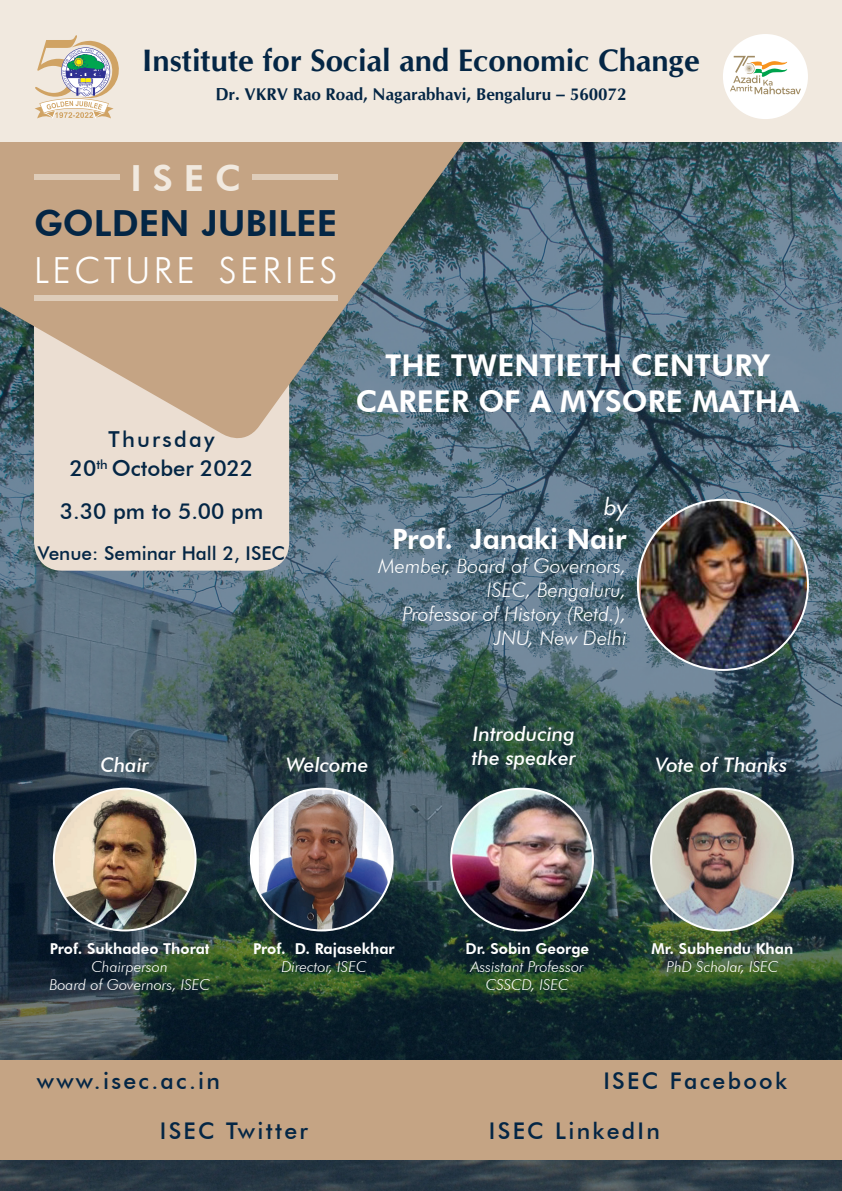
<style>
.page{position:relative;width:842px;height:1191px;background:#fff}
.page>*{position:absolute;margin:0;border:0;box-sizing:border-box;transform-origin:0 0}
.t1{font:800 36px "Futura BT";color:#042645}
.t2{font:300 36px "Futura BT";letter-spacing:.1em;color:#fff}
.t3{font:800 36px "Futura BT";color:#f1e9df}
.t4{font:700 31px "CG Omega";color:#042645}
.t5{font:800 30px/36px "Futura BT";color:#fff;text-align:center}
.t6{font:800 28px "Futura BT";color:#fff}
.t7{font:500 23px "Futura BT";letter-spacing:.1em;color:#042645}
.t8{font:500 22px "Futura BT";color:#042645}
.t9{font:500 22px "Futura BT";letter-spacing:.1em;color:#042645}
.t10{font:italic 22px "Futura";color:#fff}
.t11{font:italic 300 20px "Futura BT";color:#fff}
.t12{font:italic 500 20px "Futura BT";color:#fff}
.t13{font:500 19px "Futura BT";color:#042645}
.t14{font:700 17px "CG Omega";color:#042645}
.t15{font:italic 300 15px "Futura BT";color:#fff}
.t16{font:800 15px "Futura BT";color:#fff}
</style>
<div class="page">
<img style="left:0;top:142px;width:842px;height:1049px">
<div style="left:34px;top:449px;width:255px;height:121px;background:#ebded2"></div>
<svg style="left:0;top:142px;width:480px;height:307px;background:#a69887"></svg>
<div style="left:0;top:0;width:842px;height:142px;background:#f1e9df"></div>
<svg style="left:35px;top:35px;width:84px;height:84px"></svg>
<div style="left:34px;top:174px;width:85px;height:6px;background:#deccb9"></div>
<div style="left:34px;top:295px;width:303px;height:5px;background:#deccb9"></div>
<div style="left:252px;top:174px;width:85px;height:6px;background:#deccb9"></div>
<div style="left:0;top:1060px;width:842px;height:99px;background:#c5a484"></div>
<img style="left:641px;top:500px;width:167px;height:170px">
<img style="left:251px;top:788px;width:142px;height:142px;border-radius:71px">
<img style="left:54px;top:789px;width:142px;height:141px">
<div style="left:723px;top:34px;width:85px;height:85px;background:#fff;border-radius:50%"></div>
<svg style="left:730px;top:56px;width:71px;height:38px"></svg>
<img style="left:451px;top:788px;width:142px;height:142px">
<img style="left:651px;top:788px;width:142px;height:142px">
<p class="t4" style="left:142px;top:41px;width:559px">Institute for Social and Economic Change</p>
<p class="t14" style="left:215px;top:84px;width:413px">Dr. VKRV Rao Road, Nagarabhavi, Bengaluru – 560072</p>
<p class="t3" style="left:130px;top:156px;width:112px">ISEC</p>
<p class="t1" style="left:34px;top:202px;width:305px">GOLDEN JUBILEE</p>
<p class="t2" style="left:34px;top:248px;width:305px">LECTURE SERIES</p>
<p class="t9" style="left:109px;top:425px;width:107px">Thursday</p>
<p class="t8" style="left:70px;top:455px;width:185px">20<sup>th</sup> October 2022</p>
<p class="t8" style="left:60px;top:498px;width:205px">3.30 pm to 5.00 pm</p>
<p class="t13" style="left:38px;top:542px;width:249px">Venue: Seminar Hall 2, ISEC</p>
<p class="t5" style="left:356px;top:347px;width:445px">THE TWENTIETH CENTURY<br>CAREER OF A MYSORE MATHA</p>
<p class="t10" style="left:603px;top:491px;width:25px">by</p>
<p class="t6" style="left:392px;top:521px;width:236px">Prof. Janaki Nair</p>
<p class="t11" style="left:378px;top:553px;width:250px">Member, Board of Governors,</p>
<p class="t11" style="left:487px;top:577px;width:141px">ISEC, Bengaluru,</p>
<p class="t11" style="left:402px;top:601px;width:226px">Professor of History (Retd.),</p>
<p class="t11" style="left:494px;top:625px;width:134px">JNU, New Delhi</p>
<p class="t12" style="left:100px;top:753px;width:50px">Chair</p>
<p class="t12" style="left:286px;top:753px;width:83px">Welcome</p>
<p class="t16" style="left:50px;top:939px;width:161px">Prof. Sukhadeo Thorat</p>
<p class="t15" style="left:92px;top:957px;width:78px">Chairperson</p>
<p class="t15" style="left:49px;top:975px;width:162px">Board of Governors, ISEC</p>
<p class="t16" style="left:253px;top:939px;width:143px">Prof. D. Rajasekhar</p>
<p class="t15" style="left:281px;top:957px;width:87px">Director, ISEC</p>
<p class="t12" style="left:473px;top:722px;width:103px">Introducing</p>
<p class="t12" style="left:472px;top:746px;width:106px">the speaker</p>
<p class="t12" style="left:656px;top:753px;width:133px">Vote of Thanks</p>
<p class="t16" style="left:465px;top:939px;width:125px">Dr. Sobin George</p>
<p class="t15" style="left:471px;top:957px;width:115px">Assistant Professor</p>
<p class="t15" style="left:486px;top:975px;width:84px">CSSCD, ISEC</p>
<p class="t16" style="left:651px;top:939px;width:143px">Mr. Subhendu Khan</p>
<p class="t15" style="left:666px;top:957px;width:113px">PhD Scholar, ISEC</p>
<p class="t7" style="left:37px;top:1066px;width:185px">www.isec.ac.in</p>
<p class="t7" style="left:603px;top:1066px;width:185px">ISEC Facebook</p>
<p class="t7" style="left:160px;top:1117px;width:150px">ISEC Twitter</p>
<p class="t7" style="left:489px;top:1117px;width:172px">ISEC LinkedIn</p>
</div>
